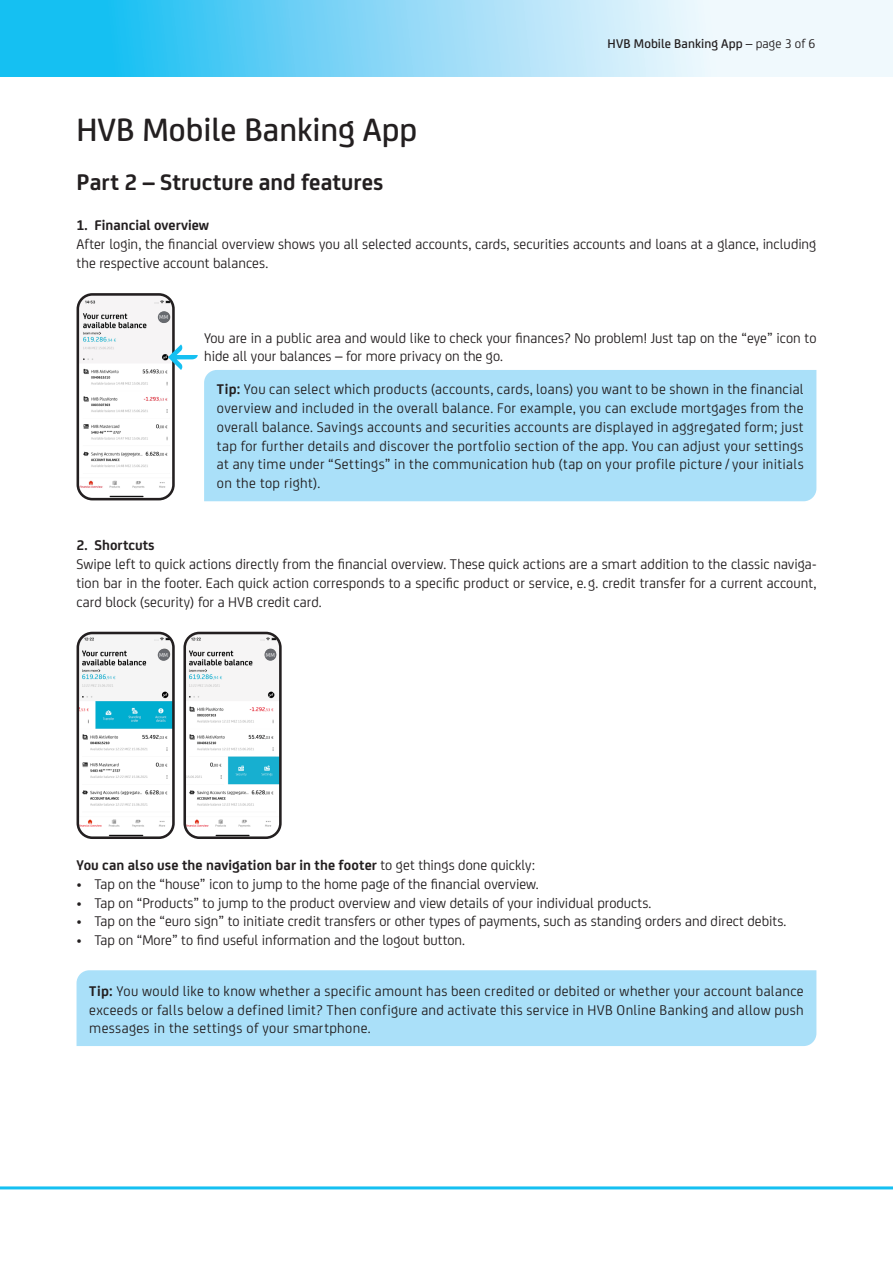
<style>
.page{position:relative;width:893px;height:1263px;background:#fff}
.page>*{position:absolute;margin:0;border:0;box-sizing:border-box;transform-origin:0 0}
.Produktitel{font:500 34.5px "Uni Credit";color:#231f20}
.Teil_Abschnitt{font:700 24px "Uni Credit";color:#231f20}
.copy{font:15px/18.8px "Uni Credit";color:#231f20;text-align:justify}
.Abschnitt{font:15px/18.8px "Uni Credit";color:#231f20}
.copy-2{font:700 15px "Uni Credit";letter-spacing:.005em;color:#231f20}
.t1{font:500 13.5px "Uni Credit";letter-spacing:.01em;color:#231f20}
.Abschnitt-2{font:6px "Uni Credit";color:#fff}
.s1{font-weight:400}
.s2{font-weight:700}
</style>
<div class="page">
<svg style="left:0;top:0;width:893px;height:77px"></svg>
<hr style="left:0;top:1186px;width:893px;height:3px;background:#15c0f2">
<img style="left:79px;top:297px;width:92px;height:202px">
<div style="left:77px;top:293px;width:98px;height:207px;border:3px solid #231f20;border-radius:15px"></div>
<div style="left:158px;top:311px;width:12px;height:12px;background:#686a6f;border-radius:50%"></div>
<img style="left:187px;top:636px;width:91px;height:199px">
<div style="left:183px;top:632px;width:99px;height:207px;border:3px solid #231f20;border-radius:15px"></div>
<div style="left:265px;top:649px;width:11px;height:12px;background:#686a6f;border-radius:50%"></div>
<img style="left:78px;top:633px;width:93px;height:202px">
<div style="left:77px;top:632px;width:98px;height:207px;border:3px solid #231f20;border-radius:15px"></div>
<div style="left:158px;top:649px;width:11px;height:12px;background:#686a6f;border-radius:50%"></div>
<div style="left:77px;top:970px;width:739px;height:76px;background:#aae0f9"></div>
<div style="left:204px;top:370px;width:612px;height:131px;background:#aae0f9"></div>
<svg style="left:168px;top:344px;width:30px;height:26px"></svg>
<p class="t1" style="left:607px;top:34px;width:210px">HVB Mobile Banking App <span class="s1">– page 3 of 6</span></p>
<p class="Produktitel" style="left:77px;top:104px;width:342px">HVB Mobile Banking App</p>
<p class="Teil_Abschnitt" style="left:77px;top:164px;width:308px">Part 2 – Structure and features</p>
<p class="copy-2" style="left:77px;top:214px;width:134px">1. Financial overview</p>
<p class="copy" style="left:77px;top:234px;width:741px">After login, the financial overview shows you all selected accounts, cards, securities accounts and loans at a glance, including the respective account balances.</p>
<p class="Abschnitt-2" style="left:159px;top:313px;width:10px">MM</p>
<p class="Abschnitt" style="left:204px;top:327px;width:614px">You are in a public area and would like to check your finances? No problem! Just tap on the “eye” icon to hide all your balances – for more privacy on the go.</p>
<p class="copy" style="left:217px;top:379px;width:588px"><span class="s2">Tip:</span> You can select which products (accounts, cards, loans) you want to be shown in the financial overview and included in the overall balance. For example, you can exclude mortgages from the overall balance. Savings accounts and securities accounts are displayed in aggregated form; just tap for further details and discover the portfolio section of the app. You can adjust your settings at any time under “Settings” in the communication hub (tap on your profile picture / your initials on the top right).</p>
<p class="copy-2" style="left:77px;top:534px;width:80px">2. Shortcuts</p>
<p class="copy" style="left:77px;top:554px;width:741px">Swipe left to quick actions directly from the financial overview. These quick actions are a smart addition to the classic naviga&shy;tion bar in the footer. Each quick action corresponds to a specific product or service, e. g. credit transfer for a current account, card block (security) for a HVB credit card.</p>
<p class="Abschnitt-2" style="left:159px;top:651px;width:10px">MM</p>
<p class="Abschnitt-2" style="left:266px;top:651px;width:10px">MM</p>
<p class="copy-2" style="left:77px;top:854px;width:460px">You can also use the navigation bar in the footer <span class="s1">to get things done quickly:</span></p>
<p class="copy" style="left:77px;top:874px;width:463px">• Tap on the “house” icon to jump to the home page of the financial overview.</p>
<p class="copy" style="left:77px;top:892px;width:576px">• Tap on “Products” to jump to the product overview and view details of your individual products.</p>
<p class="copy" style="left:77px;top:911px;width:711px">• Tap on the “euro sign” to initiate credit transfers or other types of payments, such as standing orders and direct debits.</p>
<p class="copy" style="left:77px;top:930px;width:390px">• Tap on “More” to find useful information and the logout button.</p>
<p class="copy" style="left:89px;top:980px;width:716px"><span class="s2">Tip:</span> You would like to know whether a specific amount has been credited or debited or whether your account balance exceeds or falls below a defined limit? Then configure and activate this service in HVB Online Banking and allow push messages in the settings of your smartphone.</p>
</div>
